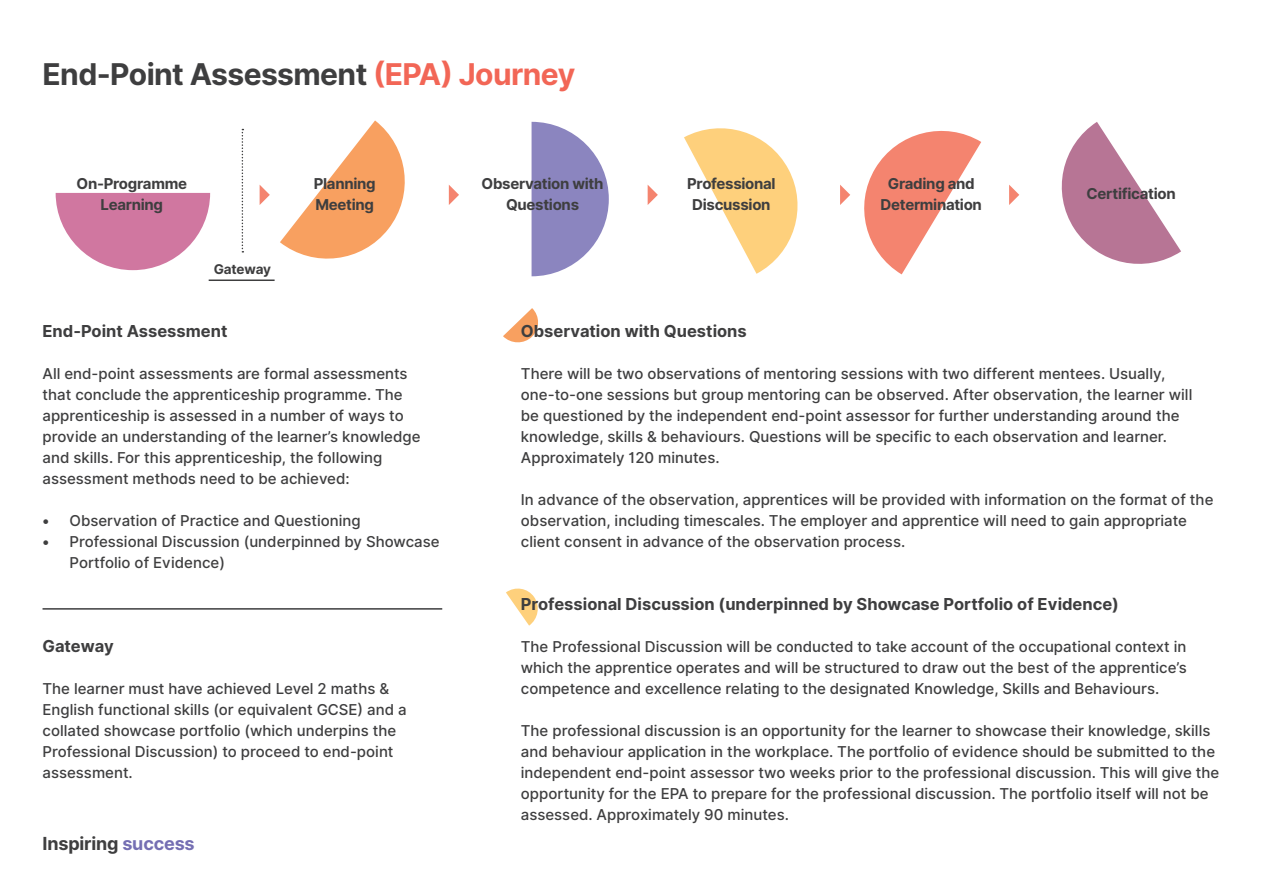
<style>
.page{position:relative;width:1263px;height:893px;background:#fff}
.page>*{position:absolute;margin:0;border:0;box-sizing:border-box;transform-origin:0 0}
.t1{font:700 30px "Inter";letter-spacing:-.02em;color:#3e3e3f}
.t2{font:700 18px "Inter";letter-spacing:-.01em;color:#3e3e3f}
.t3{font:700 16.5px "Inter";color:#3e3e3f}
.t4{font:500 15px/21px "Inter";color:#3e3e3f}
.t5{font:700 15px/21px "Inter";letter-spacing:-.02em;color:#3e3e3f;text-align:center}
.t6{font:700 13.5px "Inter";letter-spacing:-.01em;color:#3e3e3f}
.s1{color:#f26656}
.s2{color:#756fb3}
</style>
<div class="page">
<hr style="left:43px;top:608px;width:399px;height:2px;background:#3e3e3f">
<svg style="left:531px;top:122px;width:78px;height:154px"></svg>
<svg style="left:280px;top:120px;width:125px;height:139px"></svg>
<svg style="left:56px;top:193px;width:154px;height:77px"></svg>
<svg style="left:684px;top:128px;width:114px;height:146px"></svg>
<svg style="left:1061px;top:122px;width:120px;height:142px"></svg>
<svg style="left:260px;top:185px;width:10px;height:20px"></svg>
<svg style="left:1009px;top:185px;width:10px;height:20px"></svg>
<svg style="left:449px;top:185px;width:10px;height:20px"></svg>
<svg style="left:648px;top:185px;width:10px;height:20px"></svg>
<svg style="left:840px;top:130px;width:141px;height:144px"></svg>
<svg style="left:242px;top:129px;width:1px;height:124px"></svg>
<hr style="left:209px;top:279px;width:66px;height:2px;background:#3e3e3f">
<svg style="left:503px;top:308px;width:35px;height:35px"></svg>
<svg style="left:506px;top:588px;width:32px;height:38px"></svg>
<p class="t1" style="left:43px;top:52px;width:534px">End-Point Assessment <span class="s1">(EPA) Journey</span></p>
<p class="t5" style="left:77px;top:174px;width:112px">On-Programme</p>
<p class="t5" style="left:101px;top:195px;width:64px">Learning</p>
<p class="t6" style="left:214px;top:259px;width:59px">Gateway</p>
<p class="t5" style="left:314px;top:174px;width:63px">Planning</p>
<p class="t5" style="left:315px;top:195px;width:60px">Meeting</p>
<p class="t5" style="left:482px;top:174px;width:124px">Observation with<br>Questions</p>
<p class="t5" style="left:687px;top:174px;width:90px">Professional</p>
<p class="t5" style="left:692px;top:195px;width:80px">Discussion</p>
<p class="t5" style="left:888px;top:174px;width:88px">Grading and</p>
<p class="t5" style="left:881px;top:195px;width:103px">Determination</p>
<p class="t5" style="left:1086px;top:183px;width:91px">Certification</p>
<p class="t3" style="left:43px;top:319px;width:186px">End-Point Assessment</p>
<p class="t4" style="left:43px;top:363px;width:379px">All end-point assessments are formal assessments that conclude the apprenticeship programme. The apprenticeship is assessed in a number of ways to provide an understanding of the learner’s knowledge and skills. For this apprenticeship, the following assessment methods need to be achieved:</p>
<p class="t4" style="left:43px;top:510px;width:320px">• Observation of Practice and Questioning</p>
<p class="t4" style="left:70px;top:531px;width:372px;text-indent:-27px">• Professional Discussion (underpinned by Showcase<br>Portfolio of Evidence)</p>
<p class="t3" style="left:43px;top:633px;width:73px">Gateway</p>
<p class="t4" style="left:43px;top:678px;width:366px">The learner must have achieved Level 2 maths &amp; English functional skills (or equivalent GCSE) and a collated showcase portfolio (which underpins the Professional Discussion) to proceed to end-point assessment.</p>
<p class="t2" style="left:43px;top:831px;width:154px">Inspiring <span class="s2">success</span></p>
<p class="t3" style="left:521px;top:319px;width:227px">Observation with Questions</p>
<p class="t4" style="left:521px;top:363px;width:673px">There will be two observations of mentoring sessions with two different mentees. Usually, one-to-one sessions but group mentoring can be observed. After observation, the learner will be questioned by the independent end-point assessor for further understanding around the knowledge, skills &amp; behaviours. Questions will be specific to each observation and learner.</p>
<p class="t4" style="left:521px;top:447px;width:200px">Approximately 120 minutes.</p>
<p class="t4" style="left:521px;top:489px;width:694px">In advance of the observation, apprentices will be provided with information on the format of the observation, including timescales. The employer and apprentice will need to gain appropriate client consent in advance of the observation process.</p>
<p class="t3" style="left:521px;top:591px;width:600px">Professional Discussion (underpinned by Showcase Portfolio of Evidence)</p>
<p class="t4" style="left:521px;top:636px;width:668px;text-align:justify">The Professional Discussion will be conducted to take account of the occupational context in which the apprentice operates and will be structured to draw out the best of the apprentice’s competence and excellence relating to the designated Knowledge, Skills and Behaviours.</p>
<p class="t4" style="left:521px;top:720px;width:700px">The professional discussion is an opportunity for the learner to showcase their knowledge, skills and behaviour application in the workplace. The portfolio of evidence should be submitted to the independent end-point assessor two weeks prior to the professional discussion. This will give the opportunity for the EPA to prepare for the professional discussion. The portfolio itself will not be assessed. Approximately 90 minutes.</p>
</div>
